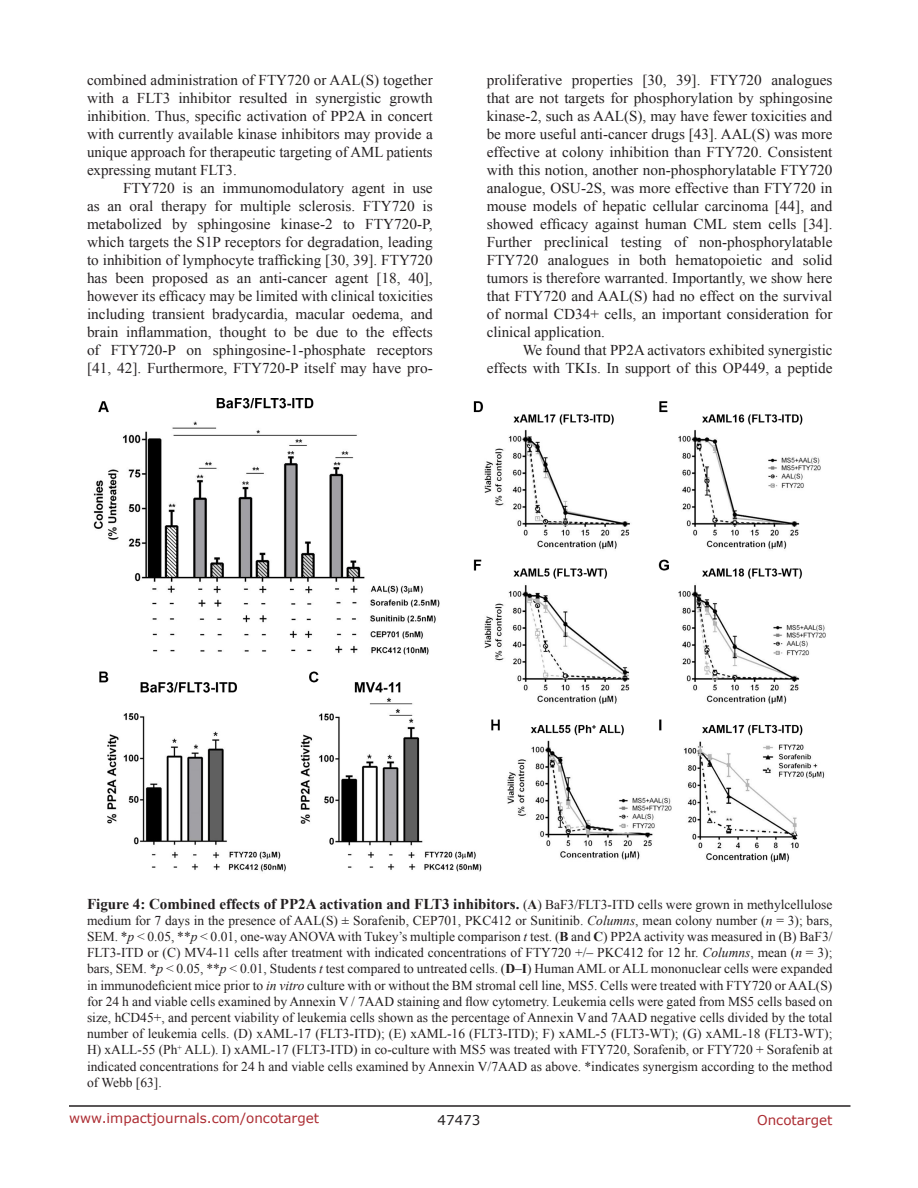
<style>
.page{position:relative;width:918px;height:1188px;background:#fff}
.page>*{position:absolute;margin:0;border:0;box-sizing:border-box;transform-origin:0 0}
.BodyText{font:15px/18px "Times New Roman";color:#231f20;text-align:justify}
.FigureText{font:700 15px "Times New Roman";color:#231f20}
.FigureText-2{font:13.5px/16.2px "Times New Roman";color:#231f20;text-align:justify}
.t1{font:13.5px "Verdana";color:#ac2b31}
.t2{font:13.5px "Verdana";color:#231f20}
.s1{font-weight:400;font-size:13.5px}
.s2{font-size:13.5px}
.s3{font-style:italic}
.s4{font-weight:700}
</style>
<div class="page">
<hr style="left:69px;top:1105px;width:781px;height:2px;background:#231f20">
<img style="left:93px;top:399px;width:733px;height:473px">
<p class="BodyText" style="left:87px;top:71px;width:347px">combined administration of FTY720 or AAL(S) together with a FLT3 inhibitor resulted in synergistic growth inhibition. Thus, specific activation of PP2A in concert with currently available kinase inhibitors may provide a unique approach for therapeutic targeting of AML patients expressing mutant FLT3.</p>
<p class="BodyText" style="left:87px;top:179px;width:347px;text-indent:36px">FTY720 is an immunomodulatory agent in use as an oral therapy for multiple sclerosis. FTY720 is metabolized by sphingosine kinase-2 to FTY720-P, which targets the S1P receptors for degradation, leading to inhibition of lymphocyte trafficking [30, 39]. FTY720 has been proposed as an anti-cancer agent [18, 40], however its efficacy may be limited with clinical toxicities including transient bradycardia, macular oedema, and brain inflammation, thought to be due to the effects of FTY720-P on sphingosine-1-phosphate receptors [41, 42]. Furthermore, FTY720-P itself may have pro-</p>
<p class="BodyText" style="left:487px;top:71px;width:347px">proliferative properties [30, 39]. FTY720 analogues that are not targets for phosphorylation by sphingosine kinase-2, such as AAL(S), may have fewer toxicities and be more useful anti-cancer drugs [43]. AAL(S) was more effective at colony inhibition than FTY720. Consistent with this notion, another non-phosphorylatable FTY720 analogue, OSU-2S, was more effective than FTY720 in mouse models of hepatic cellular carcinoma [44], and showed efficacy against human CML stem cells [34].<br>Further preclinical testing of non-phosphorylatable FTY720 analogues in both hematopoietic and solid tumors is therefore warranted. Importantly, we show here that FTY720 and AAL(S) had no effect on the survival of normal CD34+ cells, an important consideration for clinical application.</p>
<p class="BodyText" style="left:487px;top:341px;width:347px;text-align:right">We found that PP2A activators exhibited synergistic effects with TKIs. In support of this OP449, a peptide</p>
<p class="FigureText" style="left:87px;top:893px;width:747px">Figure 4: Combined effects of PP2A activation and FLT3 inhibitors. <span class="s1">(</span><span class="s2">A</span><span class="s1">) BaF3/FLT3-ITD cells were grown in methylcellulose</span></p>
<p class="FigureText-2" style="left:87px;top:912px;width:747px">medium for 7 days in the presence of AAL(S) ± Sorafenib, CEP701, PKC412 or Sunitinib. <span class="s3">Columns</span>, mean colony number (<span class="s3">n</span> = 3); bars, SEM. *<span class="s3">p</span> &lt; 0.05, **<span class="s3">p</span> &lt; 0.01, one-way ANOVA with Tukey’s multiple comparison <span class="s3">t</span> test. (<span class="s4">B</span> and <span class="s4">C</span>) PP2A activity was measured in (B) BaF3/ FLT3-ITD or (C) MV4-11 cells after treatment with indicated concentrations of FTY720 +/– PKC412 for 12 hr. <span class="s3">Columns</span>, mean (<span class="s3">n</span> = 3); bars, SEM. *<span class="s3">p</span> &lt; 0.05, **<span class="s3">p</span> &lt; 0.01, Students <span class="s3">t</span> test compared to untreated cells. (<span class="s4">D</span>–<span class="s4">I</span>) Human AML or ALL mononuclear cells were expanded in immunodeficient mice prior to <span class="s3">in vitro</span> culture with or without the BM stromal cell line, MS5. Cells were treated with FTY720 or AAL(S) for 24 h and viable cells examined by Annexin V / 7AAD staining and flow cytometry. Leukemia cells were gated from MS5 cells based on size, hCD45+, and percent viability of leukemia cells shown as the percentage of Annexin Vand 7AAD negative cells divided by the total number of leukemia cells. (D) xAML-17 (FLT3-ITD); (E) xAML-16 (FLT3-ITD); F) xAML-5 (FLT3-WT); (G) xAML-18 (FLT3-WT); H) xALL-55 (Ph<sup>+</sup> ALL). I) xAML-17 (FLT3-ITD) in co-culture with MS5 was treated with FTY720, Sorafenib, or FTY720 + Sorafenib at indicated concentrations for 24 h and viable cells examined by Annexin V/7AAD as above. *indicates synergism according to the method of Webb [63].</p>
<p class="t1" style="left:69px;top:1109px;width:252px">www.impactjournals.com/oncotarget</p>
<p class="t2" style="left:438px;top:1111px;width:44px">47473</p>
<p class="t1" style="left:757px;top:1111px;width:77px">Oncotarget</p>
</div>
